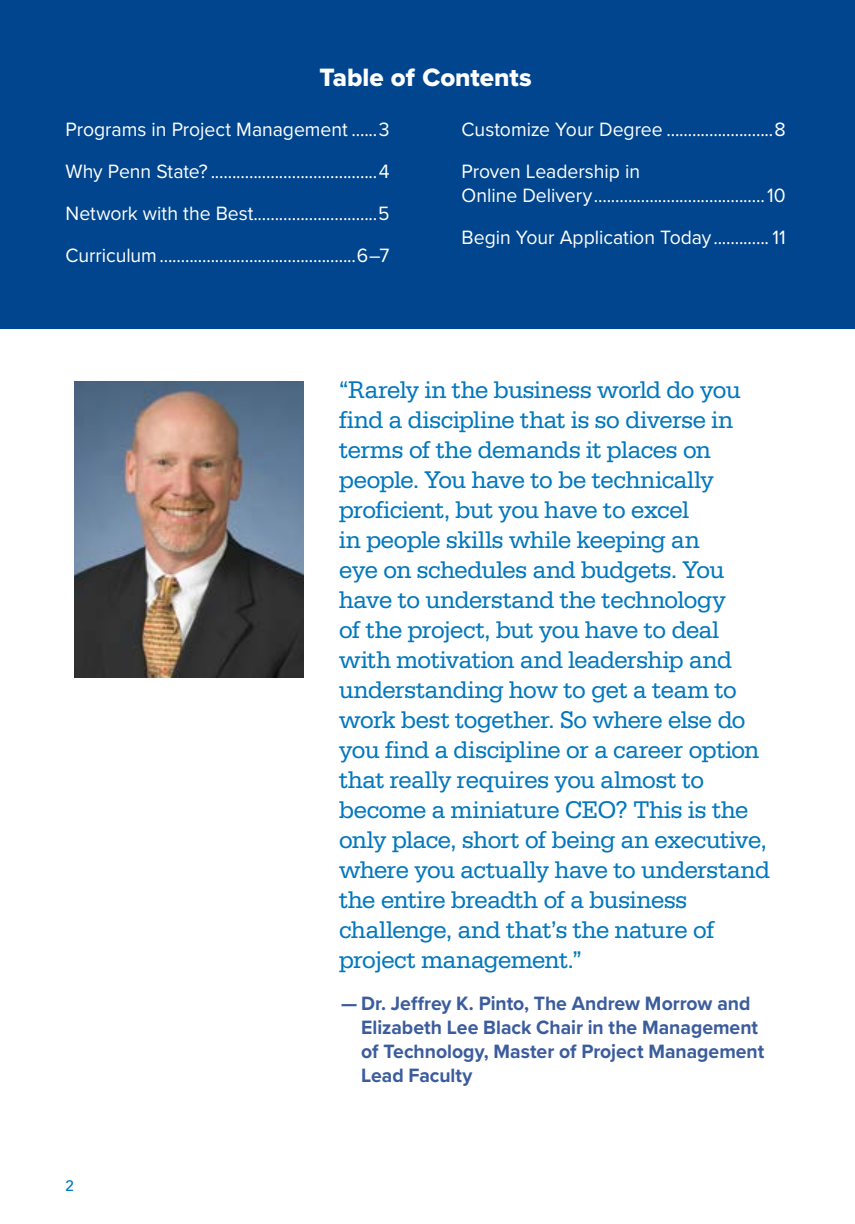
<style>
.page{position:relative;width:855px;height:1224px;background:#fff}
.page>*{position:absolute;margin:0;border:0;box-sizing:border-box;transform-origin:0 0}
.t1{font:26px "Proxima Nova Extrabld";color:#fff}
.t2{font:25px/30px "Serifa";letter-spacing:-.015em;color:#0077be}
.t3{font:20px/42px "Proxima Nova";letter-spacing:-.005em;color:#fff}
.t4{font:700 20px/24px "Proxima Nova";color:#3b5c9d}
.t5{font:500 15px "Avenir LT Std";color:#0077be}
</style>
<div class="page">
<div style="left:0;top:0;width:855px;height:329px;background:#00458d"></div>
<img style="left:74px;top:381px;width:229px;height:297px">
<p class="t1" style="left:319px;top:58px;width:214px">Table of Contents</p>
<p class="t3" style="left:66px;top:108px;width:326px;text-align:justify">Programs in Project Management ......3<br>Why Penn State? .......................................4<br>Network with the Best.............................5<br>Curriculum..............................................6–7</p>
<p class="t3" style="left:462px;top:108px;width:325px">Customize Your Degree .........................8<br>Proven Leadership in</p>
<p class="t3" style="left:462px;top:174px;width:326px">Online Delivery........................................10<br>Begin Your Application Today............. 11</p>
<p class="t5" style="left:65px;top:1177px;width:10px">2</p>
<p class="t2" style="left:339px;top:375px;width:432px">“Rarely in the business world do you find a discipline that is so diverse in terms of the demands it places on people. You have to be technically proficient, but you have to excel<br>in people skills while keeping an<br>eye on schedules and budgets. You have to understand the technology<br>of the project, but you have to deal with motivation and leadership and understanding how to get a team to work best together. So where else do you find a discipline or a career option that really requires you almost to become a miniature CEO? This is the only place, short of being an executive, where you actually have to understand the entire breadth of a business challenge, and that’s the nature of project management.”</p>
<p class="t4" style="left:361px;top:991px;width:405px;text-indent:-20px">— Dr. Jeffrey K. Pinto, The Andrew Morrow and Elizabeth Lee Black Chair in the Management of Technology, Master of Project Management Lead Faculty</p>
</div>
